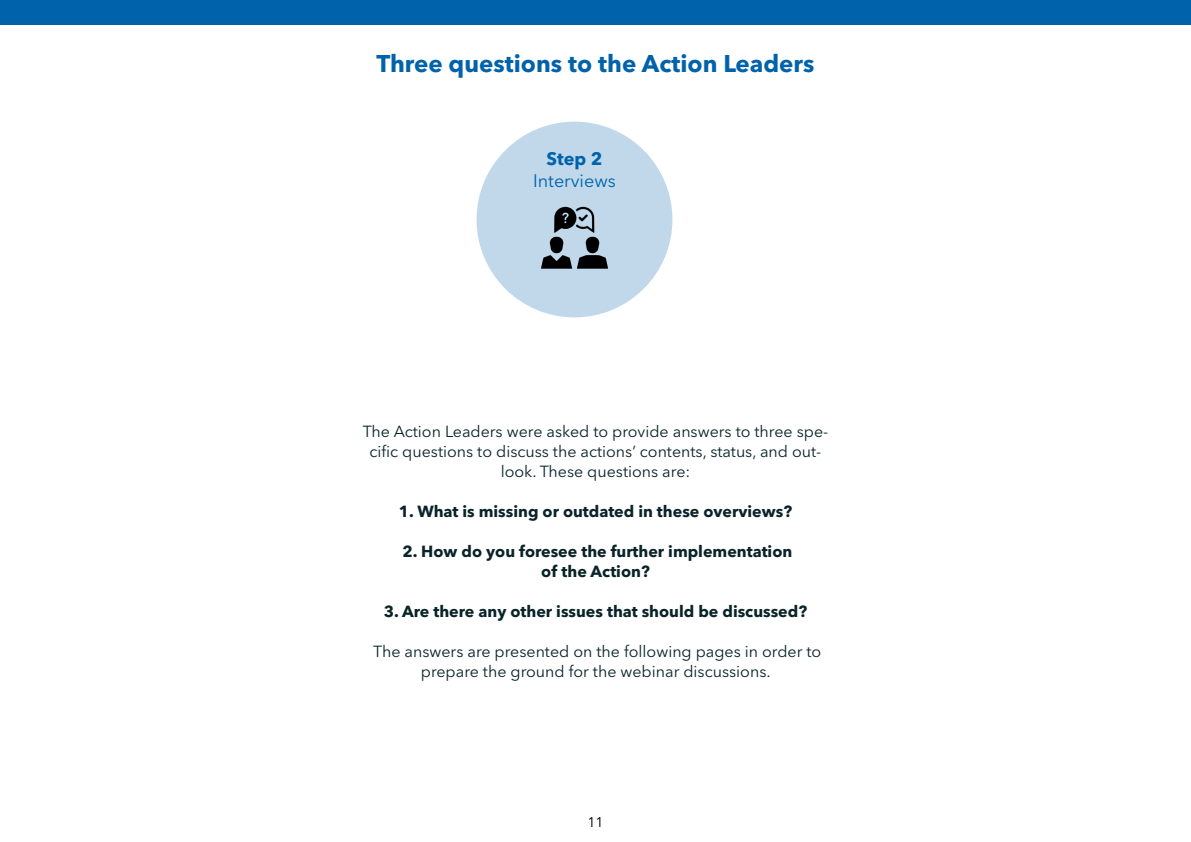
<style>
.page{position:relative;width:1191px;height:842px;background:#fff}
.page>*{position:absolute;margin:0;border:0;box-sizing:border-box;transform-origin:0 0}
.t1{font:700 24px "Avenir Next LT Pro";color:#0062ab}
.t2{font:18px "Avenir Next LT Pro";color:#0062ab}
.t3{font:700 18px "Avenir Next LT Pro";color:#0062ab}
.t4{font:16px/20px "Avenir Next LT Pro";color:#092329;text-align:center}
.t5{font:700 16px/20px "Avenir Next LT Pro";color:#092329;text-align:center}
.t6{font:14px "Avenir Next LT Pro";color:#000}
</style>
<div class="page">
<div style="left:476px;top:122px;width:196px;height:195px;background:#c0d8ea;border-radius:50%"></div>
<img style="left:541px;top:206px;width:67px;height:63px">
<div style="left:0;top:0;width:1191px;height:24px;background:#0062ab"></div>
<h1 class="t1" style="left:376px;top:49px;width:439px">Three questions to the Action Leaders</h1>
<p class="t3" style="left:546px;top:148px;width:57px">Step 2</p>
<p class="t2" style="left:533px;top:170px;width:84px">Interviews</p>
<p class="t4" style="left:363px;top:422px;width:467px">The Action Leaders were asked to provide answers to three spe&shy;cific questions to discuss the actions’ contents, status, and out&shy;look. These questions are:</p>
<p class="t5" style="left:399px;top:502px;width:395px">1. What is missing or outdated in these overviews?</p>
<p class="t5" style="left:402px;top:542px;width:391px">2. How do you foresee the further implementation of the Action?</p>
<p class="t5" style="left:384px;top:602px;width:425px">3. Are there any other issues that should be discussed?</p>
<p class="t4" style="left:373px;top:642px;width:449px">The answers are presented on the following pages in order to prepare the ground for the webinar discussions.</p>
<p class="t6" style="left:587px;top:813px;width:18px">11</p>
</div>
